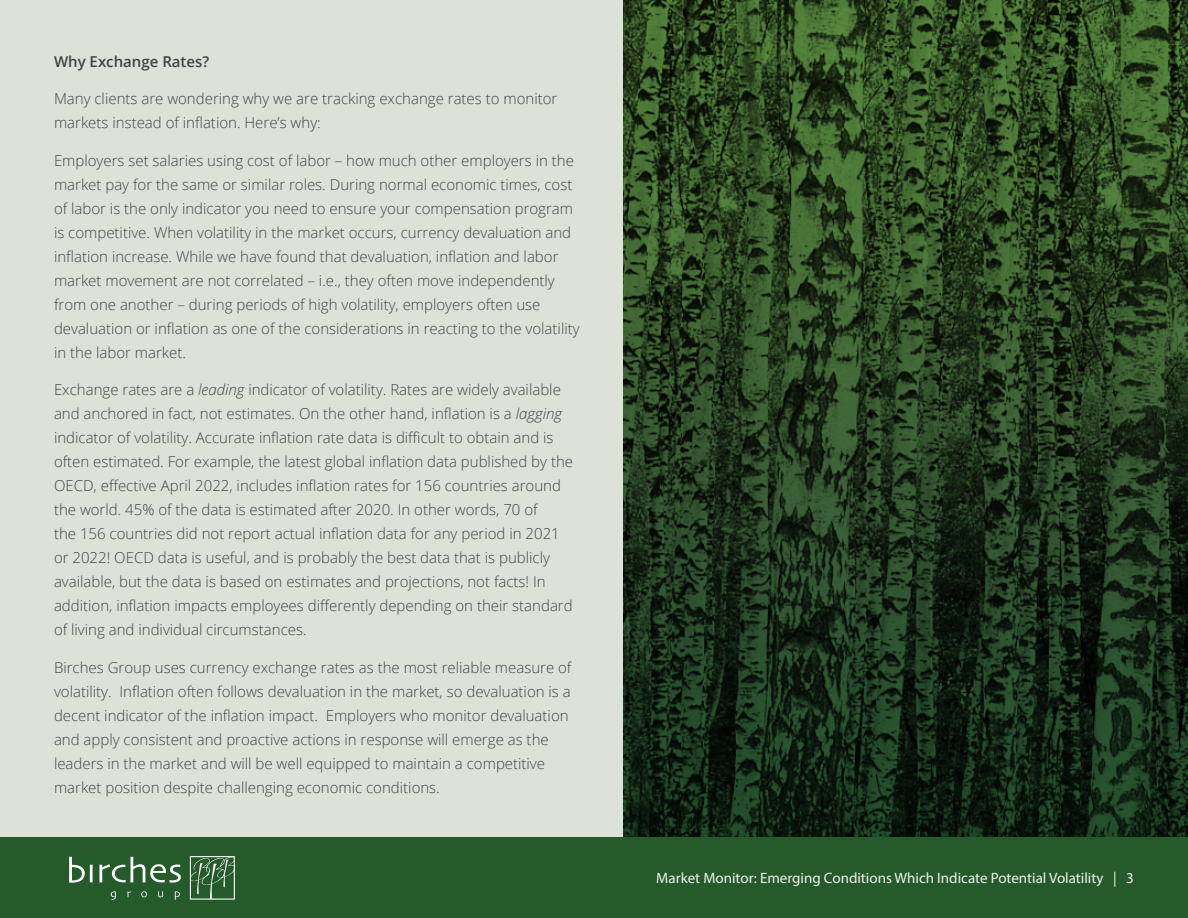
<style>
.page{position:relative;width:1188px;height:918px;background:#fff}
.page>*{position:absolute;margin:0;border:0;box-sizing:border-box;transform-origin:0 0}
.Body{font:300 15px/24px "Open Sans";color:#434344}
.t1{font:15px "Myriad Pro";color:#eef0ed}
.Body-2{font:600 15px "Open Sans";color:#434344}
.s1{font-style:italic}
</style>
<div class="page">
<img style="left:622px;top:0;width:566px;height:837px">
<div style="left:0;top:0;width:622px;height:837px;background:#dce2d7"></div>
<div style="left:0;top:837px;width:1188px;height:81px;background:#255a2a"></div>
<svg style="left:69px;top:857px;width:24px;height:26px"></svg>
<svg style="left:99px;top:857px;width:82px;height:26px"></svg>
<svg style="left:111px;top:891px;width:5px;height:9px"></svg>
<svg style="left:141px;top:891px;width:6px;height:6px"></svg>
<svg style="left:158px;top:891px;width:5px;height:6px"></svg>
<svg style="left:175px;top:891px;width:5px;height:9px"></svg>
<svg style="left:190px;top:856px;width:45px;height:44px"></svg>
<p class="Body-2" style="left:54px;top:51px;width:157px">Why Exchange Rates?</p>
<p class="Body" style="left:54px;top:86px;width:505px">Many clients are wondering why we are tracking exchange rates to monitor markets instead of inflation. Here’s why:</p>
<p class="Body" style="left:54px;top:148px;width:527px">Employers set salaries using cost of labor – how much other employers in the market pay for the same or similar roles. During normal economic times, cost of labor is the only indicator you need to ensure your compensation program is competitive. When volatility in the market occurs, currency devaluation and inflation increase. While we have found that devaluation, inflation and labor market movement are not correlated – i.e., they often move independently from one another – during periods of high volatility, employers often use devaluation or inflation as one of the considerations in reacting to the volatility in the labor market.</p>
<p class="Body" style="left:54px;top:377px;width:521px">Exchange rates are a <span class="s1">leading</span> indicator of volatility. Rates are widely available and anchored in fact, not estimates. On the other hand, inflation is a <span class="s1">lagging </span>indicator of volatility. Accurate inflation rate data is difficult to obtain and is often estimated. For example, the latest global inflation data published by the OECD, effective April 2022, includes inflation rates for 156 countries around the world. 45% of the data is estimated after 2020. In other words, 70 of<br>the 156 countries did not report actual inflation data for any period in 2021 or 2022! OECD data is useful, and is probably the best data that is publicly available, but the data is based on estimates and projections, not facts! In addition, inflation impacts employees differently depending on their standard of living and individual circumstances.</p>
<p class="Body" style="left:54px;top:655px;width:519px">Birches Group uses currency exchange rates as the most reliable measure of volatility. Inflation often follows devaluation in the market, so devaluation is a decent indicator of the inflation impact. Employers who monitor devaluation and apply consistent and proactive actions in response will emerge as the leaders in the market and will be well equipped to maintain a competitive market position despite challenging economic conditions.</p>
<p class="t1" style="left:656px;top:869px;width:479px">Market Monitor: Emerging Conditions Which Indicate Potential Volatility | 3</p>
</div>
